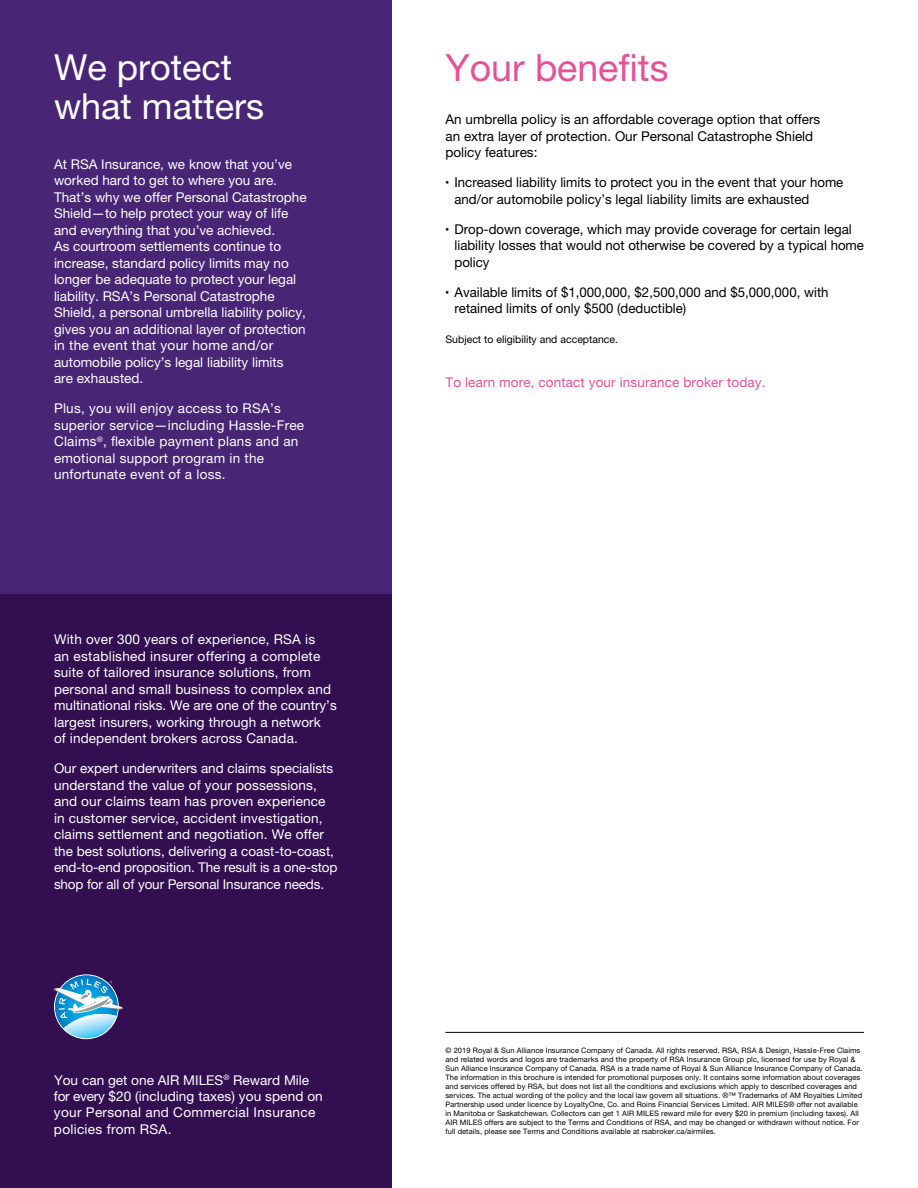
<style>
.page{position:relative;width:918px;height:1188px;background:#fff}
.page>*{position:absolute;margin:0;border:0;box-sizing:border-box;transform-origin:0 0}
.t1{font:37.5px "Helvetica Neue LT Pro";color:#e65098}
.t2{font:36px/39px "Helvetica Neue LT Pro";color:#fff}
.t3{font:13.5px/16.5px "Helvetica Neue LT Pro";color:#fff}
.t4{font:13.5px/16.5px "Helvetica Neue LT Pro";color:#000}
.t5{font:13.5px/16.5px "Helvetica Neue LT Pro";letter-spacing:.02em;color:#fff}
.t6{font:13.5px "Helvetica Neue LT Pro";letter-spacing:.01em;color:#e65098}
.t7{font:10.5px "Helvetica Neue LT Pro";color:#000}
.t8{font:7.5px/9px "Helvetica Neue LT Pro";letter-spacing:.01em;color:#000}
</style>
<div class="page">
<div style="left:0;top:0;width:392px;height:1188px;background:#330f52"></div>
<div style="left:0;top:0;width:392px;height:594px;background:#492576"></div>
<hr style="left:446px;top:1032px;width:418px;height:1px;background:#000">
<svg style="left:55px;top:975px;width:63px;height:63px"></svg>
<svg style="left:53px;top:979px;width:71px;height:59px"></svg>
<p class="t2" style="left:54px;top:47px;width:212px">We protect what matters</p>
<p class="t3" style="left:54px;top:156px;width:254px">At RSA Insurance, we know that you’ve worked hard to get to where you are.<br>That’s why we offer Personal Catastrophe Shield—to help protect your way of life and everything that you’ve achieved.<br>As courtroom settlements continue to increase, standard policy limits may no longer be adequate to protect your legal liability. RSA’s Personal Catastrophe Shield, a personal umbrella liability policy, gives you an additional layer of protection in the event that your home and/or automobile policy’s legal liability limits<br>are exhausted.</p>
<p class="t5" style="left:54px;top:400px;width:252px">Plus, you will enjoy access to RSA’s superior service—including Hassle-Free Claims<sup>®</sup>, fexible payment plans and an emotional support program in the unfortunate event of a loss.</p>
<p class="t3" style="left:54px;top:631px;width:284px">With over 300 years of experience, RSA is<br>an established insurer offering a complete suite of tailored insurance solutions, from personal and small business to complex and multinational risks. We are one of the country’s largest insurers, working through a network<br>of independent brokers across Canada.</p>
<p class="t3" style="left:54px;top:760px;width:285px">Our expert underwriters and claims specialists understand the value of your possessions, and our claims team has proven experience in customer service, accident investigation, claims settlement and negotiation. We offer the best solutions, delivering a coast-to-coast, end-to-end proposition. The result is a one-stop shop for all of your Personal Insurance needs.</p>
<p class="t3" style="left:54px;top:1071px;width:270px">You can get one AIR MILES<sup>®</sup> Reward Mile for every $20 (including taxes) you spend on your Personal and Commercial Insurance policies from RSA.</p>
<p class="t1" style="left:446px;top:45px;width:224px">Your benefts</p>
<p class="t4" style="left:446px;top:111px;width:376px">An umbrella policy is an affordable coverage option that offers an extra layer of protection. Our Personal Catastrophe Shield policy features:</p>
<p class="t4" style="left:454px;top:174px;width:390px;text-indent:-9px"><sup>•</sup> Increased liability limits to protect you in the event that your home and/or automobile policy’s legal liability limits are exhausted</p>
<p class="t4" style="left:454px;top:221px;width:411px;text-indent:-9px"><sup>•</sup> Drop-down coverage, which may provide coverage for certain legal liability losses that would not otherwise be covered by a typical home policy</p>
<p class="t4" style="left:454px;top:284px;width:376px;text-indent:-9px"><sup>•</sup> Available limits of $1,000,000, $2,500,000 and $5,000,000, with retained limits of only $500 (deductible)</p>
<p class="t7" style="left:446px;top:333px;width:174px">Subject to eligibility and acceptance.</p>
<p class="t6" style="left:446px;top:374px;width:322px">To learn more, contact your insurance broker today.</p>
<p class="t8" style="left:446px;top:1046px;width:419px">© 2019 Royal &amp; Sun Alliance Insurance Company of Canada. All rights reserved. RSA, RSA &amp; Design, Hassle-Free Claims and related words and logos are trademarks and the property of RSA Insurance Group plc, licensed for use by Royal &amp; Sun Alliance Insurance Company of Canada. RSA is a trade name of Royal &amp; Sun Alliance Insurance Company of Canada.<br>The information in this brochure is intended for promotional purposes only. It contains some information about coverages and services offered by RSA, but does not list all the conditions and exclusions which apply to described coverages and services. The actual wording of the policy and the local law govern all situations. ®™ Trademarks of AM Royalties Limited Partnership used under licence by LoyaltyOne, Co. and Roins Financial Services Limited. AIR MILES® offer not available in Manitoba or Saskatchewan. Collectors can get 1 AIR MILES reward mile for every $20 in premium (including taxes). All AIR MILES offers are subject to the Terms and Conditions of RSA, and may be changed or withdrawn without notice. For full details, please see Terms and Conditions available at rsabroker.ca/airmiles.</p>
</div>
